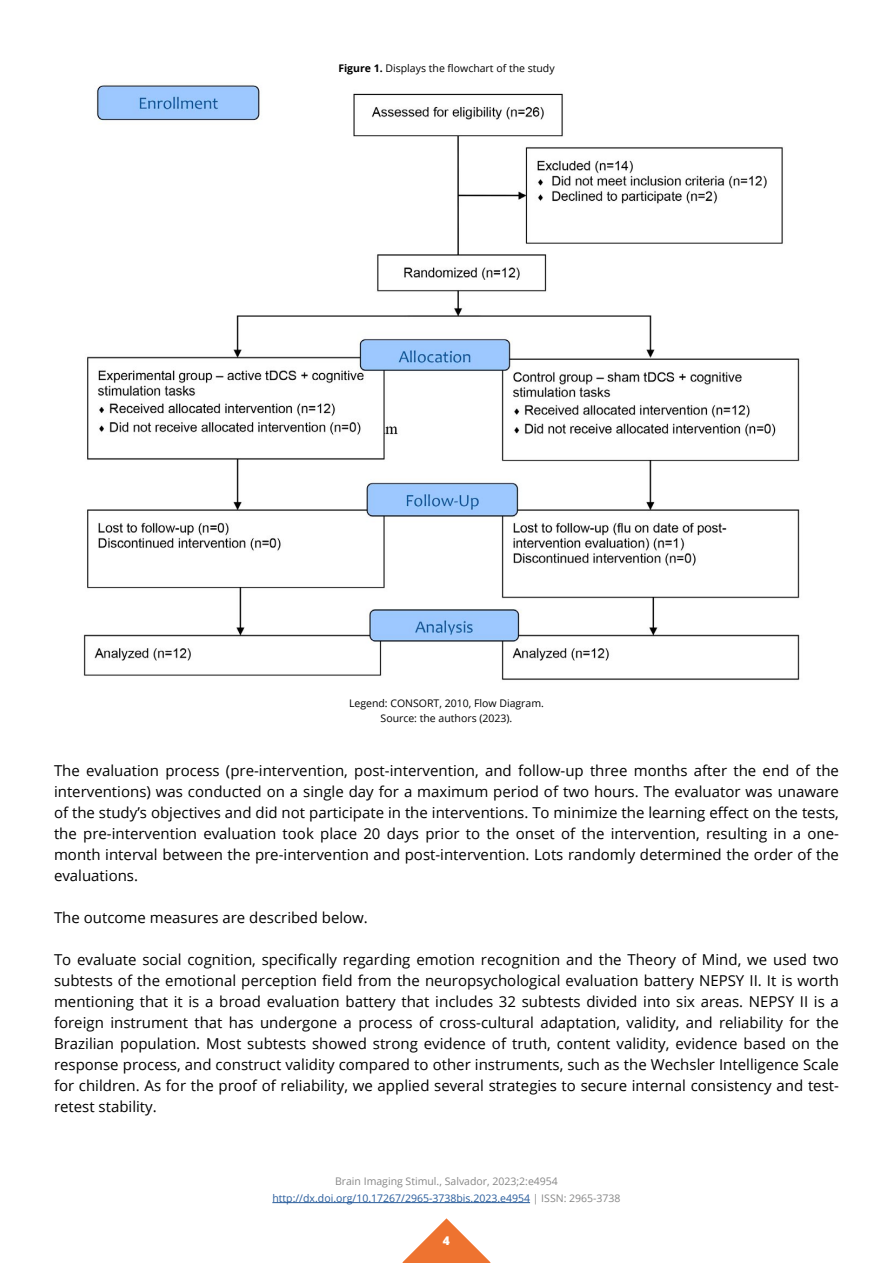
<style>
.page{position:relative;width:893px;height:1263px;background:#fff}
.page>*{position:absolute;margin:0;border:0;box-sizing:border-box;transform-origin:0 0}
.t1{font:15px/21px "Open Sans";color:#000;text-align:justify}
.t2{font:800 12px "Open Sans";color:#fff}
.t3{font:10.5px/16.5px "Open Sans";color:#878787;text-align:center}
.t4{font:10.5px/15px "Open Sans";color:#000;text-align:center}
.s1{font-weight:700}
.s2{color:#275b9b}
</style>
<div class="page">
<svg style="left:402px;top:1218px;width:89px;height:45px"></svg>
<hr style="left:272px;top:1202px;width:258px;height:1px;background:#275b9b">
<img style="left:83px;top:84px;width:717px;height:596px">
<p class="t4" style="left:338px;top:60px;width:218px"><span class="s1">Figure 1.</span> Displays the flowchart of the study</p>
<p class="t4" style="left:349px;top:695px;width:196px">Legend: CONSORT, 2010, Flow Diagram.<br>Source: the authors (2023).</p>
<p class="t1" style="left:54px;top:760px;width:786px">The evaluation process (pre-intervention, post-intervention, and follow-up three months after the end of the interventions) was conducted on a single day for a maximum period of two hours. The evaluator was unaware of the study’s objectives and did not participate in the interventions. To minimize the learning effect on the tests, the pre-intervention evaluation took place 20 days prior to the onset of the intervention, resulting in a one&shy;month interval between the pre-intervention and post-intervention. Lots randomly determined the order of the evaluations.</p>
<p class="t1" style="left:54px;top:907px;width:315px">The outcome measures are described below.</p>
<p class="t1" style="left:54px;top:949px;width:786px">To evaluate social cognition, specifically regarding emotion recognition and the Theory of Mind, we used two subtests of the emotional perception field from the neuropsychological evaluation battery NEPSY II. It is worth mentioning that it is a broad evaluation battery that includes 32 subtests divided into six areas. NEPSY II is a foreign instrument that has undergone a process of cross-cultural adaptation, validity, and reliability for the Brazilian population. Most subtests showed strong evidence of truth, content validity, evidence based on the response process, and construct validity compared to other instruments, such as the Wechsler Intelligence Scale for children. As for the proof of reliability, we applied several strategies to secure internal consistency and test&shy;retest stability.</p>
<p class="t3" style="left:272px;top:1173px;width:350px">Brain Imaging Stimul., Salvador, 2023;2:e4954 <span class="s2">http://dx.doi.org/10.17267/2965-3738bis.2023.e4954</span> | ISSN: 2965-3738</p>
<p class="t2" style="left:443px;top:1232px;width:9px">4</p>
</div>
